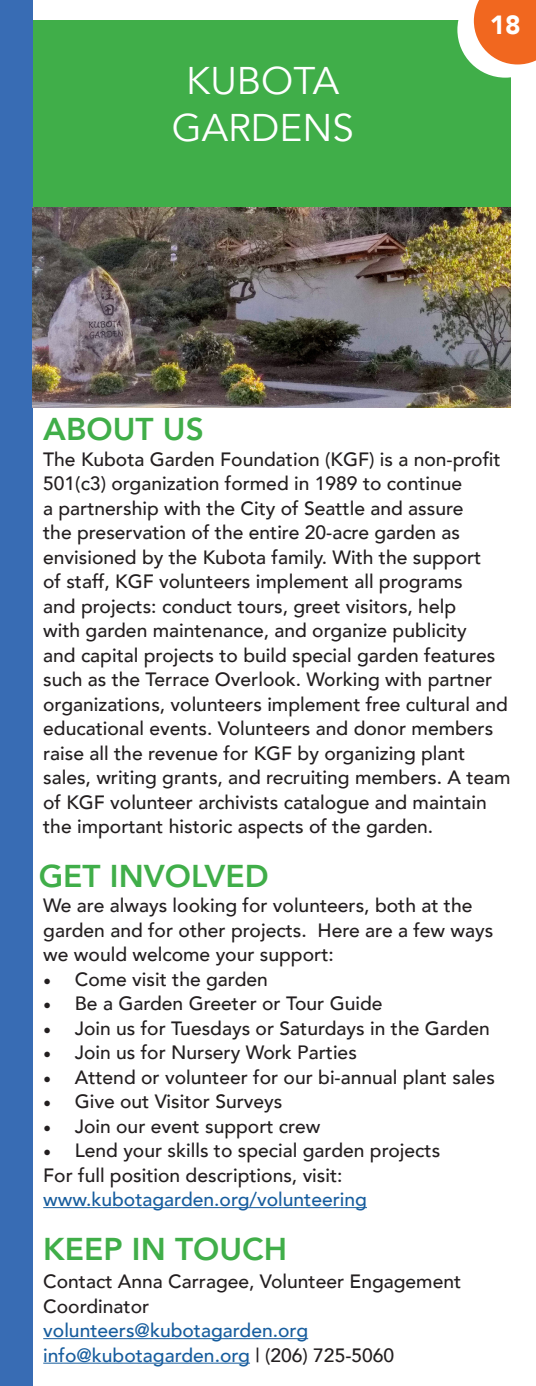
<style>
.page{position:relative;width:536px;height:1386px;background:#fff}
.page>*{position:absolute;margin:0;border:0;box-sizing:border-box;transform-origin:0 0}
.t1{font:38.5px "Avenir";color:#fff}
.t2{font:800 31.5px "Avenir";color:#40ae49}
.t3{font:900 26.25px "Avenir";color:#fff}
.t4{font:500 19.25px/24.5px "Avenir";color:#231f20}
.t5{font:500 19.25px "Avenir";color:#175d9e}
.s1{font-family:"Minion Pro";font-weight:400;font-size:21px}
.s2{color:#231f20}
</style>
<div class="page">
<div style="left:0;top:20px;width:510px;height:187px;background:#40ae49"></div>
<svg style="left:457px;top:0;width:79px;height:78px"></svg>
<div style="left:0;top:0;width:33px;height:1386px;background:#386cb4"></div>
<hr style="left:43px;top:1207px;width:324px;height:1px;background:#175d9e">
<hr style="left:43px;top:1338px;width:265px;height:1px;background:#175d9e">
<hr style="left:43px;top:1363px;width:207px;height:1px;background:#175d9e">
<img style="left:33px;top:207px;width:477px;height:200px">
<p class="t1" style="left:186px;top:58px;width:154px">KUBOTA</p>
<p class="t1" style="left:172px;top:104px;width:183px">GARDENS</p>
<p class="t2" style="left:43px;top:404px;width:162px">ABOUT US</p>
<p class="t3" style="left:489px;top:2px;width:33px">18</p>
<p class="t4" style="left:43px;top:446px;width:469px">The Kubota Garden Foundation (KGF) is a non-profit 501(c3) organization formed in 1989 to continue<br>a partnership with the City of Seattle and assure<br>the preservation of the entire 20-acre garden as envisioned by the Kubota family. With the support<br>of staff, KGF volunteers implement all programs<br>and projects: conduct tours, greet visitors, help<br>with garden maintenance, and organize publicity<br>and capital projects to build special garden features such as the Terrace Overlook. Working with partner organizations, volunteers implement free cultural and educational events. Volunteers and donor members raise all the revenue for KGF by organizing plant sales, writing grants, and recruiting members. A team of KGF volunteer archivists catalogue and maintain the important historic aspects of the garden.</p>
<p class="t2" style="left:39px;top:852px;width:231px">GET INVOLVED</p>
<p class="t4" style="left:43px;top:892px;width:451px">We are always looking for volunteers, both at the garden and for other projects. Here are a few ways we would welcome your support:</p>
<p class="t4" style="left:43px;top:966px;width:226px"><span class="s1">•</span> Come visit the garden</p>
<p class="t4" style="left:43px;top:990px;width:340px"><span class="s1">•</span> Be a Garden Greeter or Tour Guide</p>
<p class="t4" style="left:43px;top:1015px;width:448px"><span class="s1">•</span> Join us for Tuesdays or Saturdays in the Garden</p>
<p class="t4" style="left:43px;top:1039px;width:315px"><span class="s1">•</span> Join us for Nursery Work Parties</p>
<p class="t4" style="left:43px;top:1064px;width:453px"><span class="s1">•</span> Attend or volunteer for our bi-annual plant sales</p>
<p class="t4" style="left:43px;top:1088px;width:241px"><span class="s1">•</span> Give out Visitor Surveys</p>
<p class="t4" style="left:43px;top:1113px;width:278px"><span class="s1">•</span> Join our event support crew</p>
<p class="t4" style="left:43px;top:1137px;width:398px"><span class="s1">•</span> Lend your skills to special garden projects</p>
<p class="t4" style="left:43px;top:1162px;width:301px">For full position descriptions, visit:</p>
<p class="t5" style="left:43px;top:1183px;width:325px">www.kubotagarden.org/volunteering</p>
<p class="t2" style="left:43px;top:1225px;width:245px">KEEP IN TOUCH</p>
<p class="t4" style="left:43px;top:1268px;width:419px">Contact Anna Carragee, Volunteer Engagement<br>Coordinator</p>
<p class="t5" style="left:43px;top:1314px;width:266px">volunteers@kubotagarden.org</p>
<p class="t5" style="left:43px;top:1338px;width:352px">info@kubotagarden.org <span class="s2">| (206) 725-5060</span></p>
</div>
